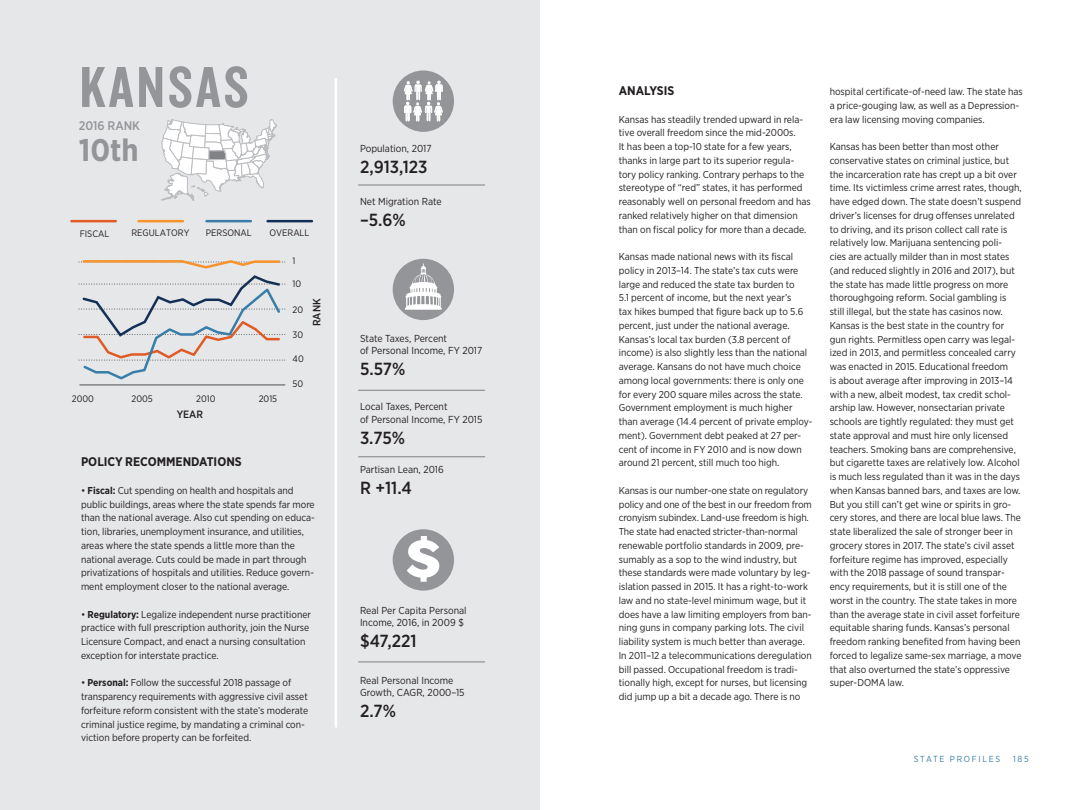
<style>
.page{position:relative;width:1080px;height:810px;background:#fff}
.page>*{position:absolute;margin:0;border:0;box-sizing:border-box;transform-origin:0 0}
.t1{font:60px "Knockout HTF49 Liteweight";color:#939598}
.t2{font:53.38px "Knockout HTF72 Full Cruiserwt";color:#fff}
.t3{font:700 31.25px "Gotham Narrow";color:#939598}
.t4{font:500 17.5px "Gotham Narrow";color:#231f20}
.t5{font:700 12.5px "Gotham Narrow";color:#231f20}
.t6{font:500 12.5px "Gotham Narrow";color:#939598}
.t7{font:500 10.62px "Gotham Narrow";color:#231f20}
.t8{font:10.12px/12.1px "Gotham Narrow";color:#231f20}
.t9{font:10px/13.8px "Gotham Narrow";color:#231f20}
.t10{font:9.38px "Gotham Narrow";color:#231f20}
.t11{font:8.75px "Gotham Narrow";letter-spacing:.2em;color:#387ea8}
.s1{font-weight:700}
</style>
<div class="page">
<div style="left:0;top:0;width:540px;height:810px;background:#e6e7e9"></div>
<hr style="left:335px;top:78px;width:2px;height:650px;background:#fff">
<svg style="left:161px;top:119px;width:116px;height:82px"></svg>
<hr style="left:71px;top:220px;width:45px;height:2px;background:#e05b25">
<hr style="left:139px;top:220px;width:44px;height:2px;background:#f7932c">
<hr style="left:268px;top:220px;width:44px;height:2px;background:#153057">
<hr style="left:207px;top:220px;width:44px;height:2px;background:#387ea8">
<hr style="left:80px;top:384px;width:205px;height:2px;background:#6c6d70">
<svg style="left:79px;top:260px;width:207px;height:120px"></svg>
<div style="left:393px;top:70px;width:61px;height:62px;background:#939598;border-radius:50%"></div>
<svg style="left:404px;top:81px;width:39px;height:41px"></svg>
<div style="left:393px;top:259px;width:61px;height:61px;background:#939598;border-radius:50%"></div>
<svg style="left:404px;top:264px;width:38px;height:46px"></svg>
<div style="left:393px;top:529px;width:61px;height:62px;background:#939598;border-radius:50%"></div>
<hr style="left:358px;top:184px;width:127px;height:2px;background:#939598">
<hr style="left:358px;top:390px;width:127px;height:1px;background:#939598">
<hr style="left:358px;top:456px;width:127px;height:1px;background:#939598">
<hr style="left:358px;top:661px;width:127px;height:1px;background:#939598">
<h1 class="t1" style="left:79px;top:56px;width:171px">KANSAS</h1>
<p class="t6" style="left:79px;top:118px;width:63px">2016 RANK</p>
<h3 class="t3" style="left:79px;top:130px;width:61px">10th</h3>
<p class="t10" style="left:80px;top:227px;width:31px">FISCAL</p>
<p class="t10" style="left:131px;top:227px;width:60px">REGULATORY</p>
<p class="t10" style="left:206px;top:227px;width:47px">PERSONAL</p>
<p class="t10" style="left:270px;top:227px;width:41px">OVERALL</p>
<p class="t10" style="left:293px;top:255px;width:4px">1</p>
<p class="t10" style="left:72px;top:392px;width:24px">2000</p>
<p class="t10" style="left:132px;top:392px;width:23px">2005</p>
<p class="t10" style="left:196px;top:392px;width:21px">2010</p>
<p class="t10" style="left:259px;top:392px;width:20px">2015</p>
<p class="t7" style="left:177px;top:407px;width:28px">YEAR</p>
<p class="t10" style="left:293px;top:278px;width:10px">10</p>
<p class="t10" style="left:293px;top:304px;width:12px">20</p>
<p class="t10" style="left:293px;top:328px;width:12px">30</p>
<p class="t10" style="left:293px;top:353px;width:13px">40</p>
<p class="t10" style="left:293px;top:378px;width:12px">50</p>
<p class="t7" style="left:310px;top:326px;width:29px;rotate:-90deg">RANK</p>
<p class="t5" style="left:81px;top:454px;width:154px">Policy Recommendations</p>
<p class="t9" style="left:81px;top:483px;width:236px">• <span class="s1">Fiscal:</span> Cut spending on health and hospitals and public buildings, areas where the state spends far more than the national average. Also cut spending on educa&shy;tion, libraries, unemployment insurance, and utilities, areas where the state spends a little more than the national average. Cuts could be made in part through privatizations of hospitals and utilities. Reduce govern&shy;ment employment closer to the national average.</p>
<p class="t9" style="left:81px;top:607px;width:232px">• <span class="s1">Regulatory:</span> Legalize independent nurse practitioner practice with full prescription authority, join the Nurse Licensure Compact, and enact a nursing consultation exception for interstate practice.</p>
<p class="t9" style="left:81px;top:676px;width:229px">• <span class="s1">Personal:</span> Follow the successful 2018 passage of transparency requirements with aggressive civil asset forfeiture reform consistent with the state’s moderate criminal justice regime, by mandating a criminal con&shy;viction before property can be forfeited.</p>
<p class="t8" style="left:360px;top:142px;width:73px">Population, 2017</p>
<h3 class="t4" style="left:360px;top:156px;width:69px">2,913,123</h3>
<p class="t8" style="left:360px;top:196px;width:83px">Net Migration Rate</p>
<h3 class="t4" style="left:360px;top:209px;width:47px">–5.6%</h3>
<p class="t8" style="left:360px;top:332px;width:124px">State Taxes, Percent<br>of Personal Income, FY 2017</p>
<h3 class="t4" style="left:360px;top:358px;width:47px">5.57%</h3>
<p class="t8" style="left:360px;top:401px;width:124px">Local Taxes, Percent<br>of Personal Income, FY 2015</p>
<h3 class="t4" style="left:360px;top:426px;width:47px">3.75%</h3>
<p class="t8" style="left:360px;top:463px;width:85px">Partisan Lean, 2016</p>
<h3 class="t4" style="left:360px;top:477px;width:54px">R +11.4</h3>
<h2 class="t2" style="left:405px;top:530px;width:38px">$</h2>
<p class="t8" style="left:360px;top:604px;width:108px">Real Per Capita Personal<br>Income, 2016, in 2009 $</p>
<h3 class="t4" style="left:360px;top:630px;width:58px">$47,221</h3>
<p class="t8" style="left:360px;top:674px;width:106px">Real Personal Income<br>Growth, CAGR, 2000–15</p>
<h3 class="t4" style="left:360px;top:700px;width:37px">2.7%</h3>
<p class="t5" style="left:619px;top:83px;width:57px">ANALYSIS</p>
<p class="t9" style="left:619px;top:112px;width:193px">Kansas has steadily trended upward in rela&shy;tive overall freedom since the mid-2000s.<br>It has been a top-10 state for a few years, thanks in large part to its superior regula&shy;tory policy ranking. Contrary perhaps to the stereotype of “red” states, it has performed reasonably well on personal freedom and has ranked relatively higher on that dimension than on fiscal policy for more than a decade.</p>
<p class="t9" style="left:619px;top:249px;width:195px">Kansas made national news with its fiscal policy in 2013–14. The state’s tax cuts were large and reduced the state tax burden to<br>5.1 percent of income, but the next year’s<br>tax hikes bumped that figure back up to 5.6 percent, just under the national average.<br>Kansas’s local tax burden (3.8 percent of income) is also slightly less than the national average. Kansans do not have much choice among local governments: there is only one for every 200 square miles across the state.<br>Government employment is much higher than average (14.4 percent of private employ&shy;ment). Government debt peaked at 27 per&shy;cent of income in FY 2010 and is now down around 21 percent, still much too high.</p>
<p class="t9" style="left:619px;top:483px;width:195px">Kansas is our number-one state on regulatory policy and one of the best in our freedom from cronyism subindex. Land-use freedom is high.<br>The state had enacted stricter-than-normal renewable portfolio standards in 2009, pre&shy;sumably as a sop to the wind industry, but these standards were made voluntary by leg&shy;islation passed in 2015. It has a right-to-work law and no state-level minimum wage, but it does have a law limiting employers from ban&shy;ning guns in company parking lots. The civil liability system is much better than average.<br>In 2011–12 a telecommunications deregulation bill passed. Occupational freedom is tradi&shy;tionally high, except for nurses, but licensing did jump up a bit a decade ago. There is no</p>
<p class="t9" style="left:830px;top:84px;width:195px">hospital certificate-of-need law. The state has a price-gouging law, as well as a Depression&shy;era law licensing moving companies.</p>
<p class="t9" style="left:830px;top:139px;width:194px">Kansas has been better than most other conservative states on criminal justice, but the incarceration rate has crept up a bit over time. Its victimless crime arrest rates, though, have edged down. The state doesn’t suspend driver’s licenses for drug offenses unrelated to driving, and its prison collect call rate is relatively low. Marijuana sentencing poli-<br>cies are actually milder than in most states (and reduced slightly in 2016 and 2017), but the state has made little progress on more thoroughgoing reform. Social gambling is still illegal, but the state has casinos now.<br>Kansas is the best state in the country for gun rights. Permitless open carry was legal&shy;ized in 2013, and permitless concealed carry was enacted in 2015. Educational freedom<br>is about average after improving in 2013–14 with a new, albeit modest, tax credit schol&shy;arship law. However, nonsectarian private schools are tightly regulated: they must get state approval and must hire only licensed teachers. Smoking bans are comprehensive, but cigarette taxes are relatively low. Alcohol is much less regulated than it was in the days when Kansas banned bars, and taxes are low.<br>But you still can’t get wine or spirits in gro&shy;cery stores, and there are local blue laws. The state liberalized the sale of stronger beer in grocery stores in 2017. The state’s civil asset forfeiture regime has improved, especially with the 2018 passage of sound transpar&shy;ency requirements, but it is still one of the worst in the country. The state takes in more than the average state in civil asset forfeiture equitable sharing funds. Kansas’s personal freedom ranking benefited from having been forced to legalize same-sex marriage, a move that also overturned the state’s oppressive super-DOMA law.</p>
<p class="t11" style="left:914px;top:753px;width:88px">STATE PROFILES</p>
<p class="t11" style="left:1013px;top:753px;width:17px">185</p>
</div>
